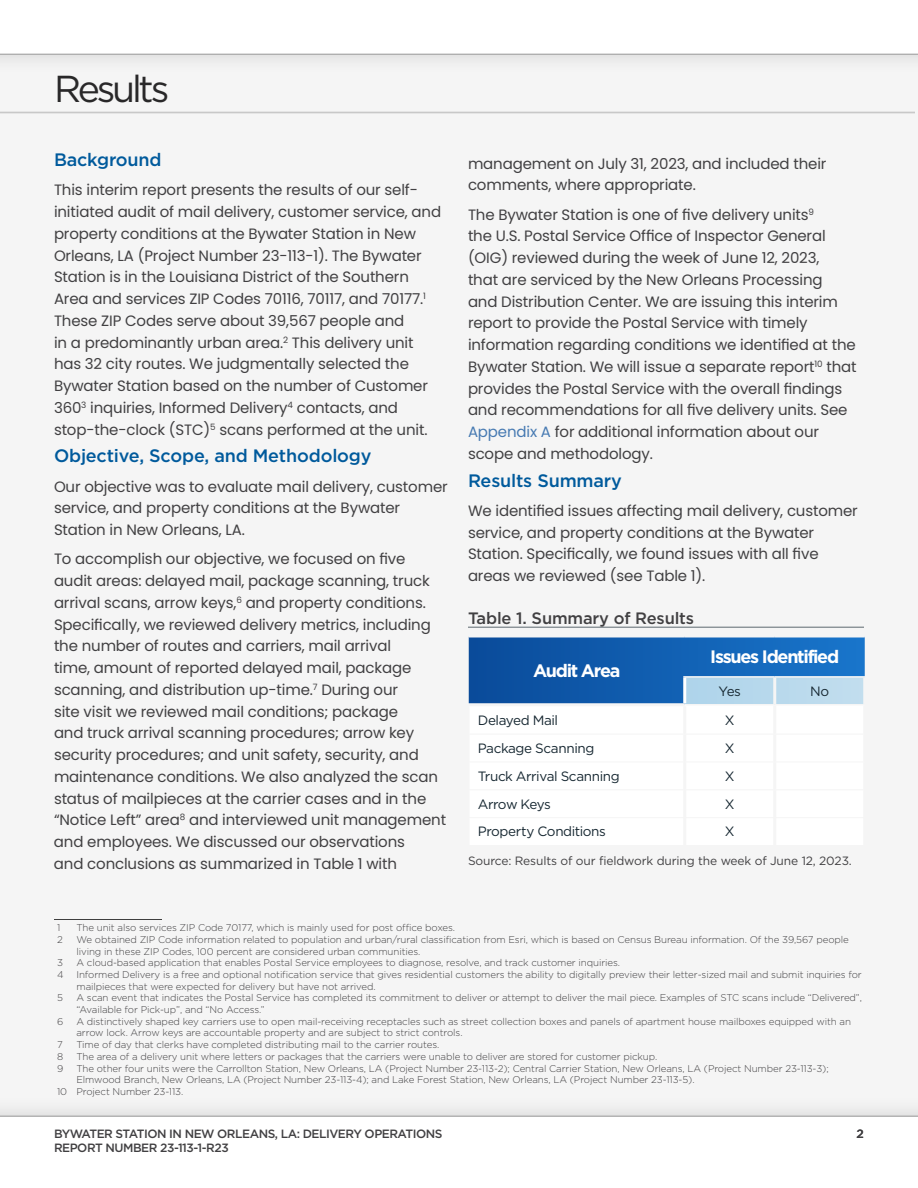
<style>
.page{position:relative;width:918px;height:1188px;background:#fff}
.page>*{position:absolute;margin:0;border:0;box-sizing:border-box;transform-origin:0 0}
.t1{font:37.5px "Gotham";letter-spacing:-.085em;color:#292829}
.t2{font:500 18px "Gotham";letter-spacing:-.01em;color:#005a9c}
.t3{font:700 18px "Gotham";letter-spacing:-.07em;color:#fff}
.t4{font:500 16.5px "Gotham";letter-spacing:-.01em;color:#414042}
.t5{font:15px/21.8px "Poppins";letter-spacing:-.01em;color:#414042}
.t6{font:13.5px "Gotham";letter-spacing:-.03em;color:#172832}
.t7{font:500 12px "Gotham";letter-spacing:-.04em;color:#414042}
.t8{font:12px "Gotham";letter-spacing:-.01em;color:#414042}
.t9{font:300 9.75px/11.7px "Gotham";letter-spacing:-.01em;color:#414042}
.s1{color:#477ab2}
</style>
<div class="page">
<div style="left:0;top:23px;width:918px;height:1115px;background:#f5f5f5"></div>
<div style="left:0;top:0;width:918px;height:75px;background:#efefef"></div>
<div style="left:0;top:0;width:918px;height:54px;background:#fff"></div>
<div style="left:0;top:1095px;width:918px;height:93px;background:#efefef"></div>
<div style="left:0;top:1116px;width:918px;height:72px;background:#fff"></div>
<div style="left:0;top:103px;width:918px;height:19px;background:#000;opacity:.2"></div>
<hr style="left:0;top:112px;width:915px;height:1px;background:#3e3e3e">
<hr style="left:0;top:113px;width:915px;height:1px;background:#3e3e3e">
<hr style="left:54px;top:919px;width:108px;height:1px;background:#3e3e3e">
<hr style="left:468px;top:627px;width:396px;height:1px;background:#5d696f">
<svg style="left:469px;top:637px;width:396px;height:67px;background:#2f74ba"></svg>
<hr style="left:468px;top:703px;width:217px;height:3px;background:#f5f5f5">
<hr style="left:773px;top:678px;width:3px;height:26px;background:#f5f5f5">
<hr style="left:683px;top:676px;width:92px;height:2px;background:#f5f5f5">
<hr style="left:775px;top:676px;width:91px;height:2px;background:#f5f5f5">
<hr style="left:683px;top:678px;width:3px;height:25px;background:#fff">
<hr style="left:863px;top:678px;width:3px;height:26px;background:#f5f5f5">
<h1 class="t1" style="left:54px;top:68px;width:117px">Results</h1>
<p class="t2" style="left:54px;top:150px;width:109px">Background</p>
<p class="t5" style="left:54px;top:179px;width:389px">This interim report presents the results of our self&shy;initiated audit of mail delivery, customer service, and property conditions at the Bywater Station in New Orleans, LA (Project Number 23-113-1). The Bywater Station is in the Louisiana District of the Southern Area and services ZIP Codes 70116, 70117, and 70177.<sup>1<br></sup>These ZIP Codes serve about 39,567 people and<br>in a predominantly urban area.<sup>2</sup> This delivery unit has 32 city routes. We judgmentally selected the Bywater Station based on the number of Customer 360<sup>3</sup> inquiries, Informed Delivery<sup>4</sup> contacts, and stop-the-clock (STC)<sup>5</sup> scans performed at the unit.</p>
<p class="t2" style="left:54px;top:446px;width:319px">Objective, Scope, and Methodology</p>
<p class="t5" style="left:54px;top:476px;width:395px">Our objective was to evaluate mail delivery, customer service, and property conditions at the Bywater<br>Station in New Orleans, LA.</p>
<p class="t5" style="left:54px;top:548px;width:394px">To accomplish our objective, we focused on five audit areas: delayed mail, package scanning, truck arrival scans, arrow keys,<sup>6</sup> and property conditions.<br>Specifically, we reviewed delivery metrics, including the number of routes and carriers, mail arrival<br>time, amount of reported delayed mail, package scanning, and distribution up-time.<sup>7</sup> During our<br>site visit we reviewed mail conditions; package<br>and truck arrival scanning procedures; arrow key security procedures; and unit safety, security, and maintenance conditions. We also analyzed the scan status of mailpieces at the carrier cases and in the “Notice Left” area<sup>8</sup> and interviewed unit management and employees. We discussed our observations<br>and conclusions as summarized in Table 1 with</p>
<p class="t5" style="left:468px;top:153px;width:360px">management on July 31, 2023, and included their comments, where appropriate.</p>
<p class="t5" style="left:468px;top:204px;width:390px">The Bywater Station is one of five delivery units<sup>9<br></sup>the U.S. Postal Service Office of Inspector General (OIG) reviewed during the week of June 12, 2023,<br>that are serviced by the New Orleans Processing<br>and Distribution Center. We are issuing this interim report to provide the Postal Service with timely information regarding conditions we identified at the Bywater Station. We will issue a separate report<sup>10</sup> that provides the Postal Service with the overall findings and recommendations for all five delivery units. See <span class="s1">Appendix A</span> for additional information about our scope and methodology.</p>
<p class="t2" style="left:468px;top:470px;width:155px">Results Summary</p>
<p class="t5" style="left:468px;top:500px;width:391px">We identified issues affecting mail delivery, customer service, and property conditions at the Bywater Station. Specifically, we found issues with all five areas we reviewed (see Table 1).</p>
<p class="t4" style="left:468px;top:609px;width:228px">Table 1. Summary of Results</p>
<p class="t3" style="left:533px;top:661px;width:89px">Audit Area</p>
<p class="t3" style="left:710px;top:647px;width:130px">Issues Identified</p>
<p class="t6" style="left:718px;top:684px;width:24px">Yes</p>
<p class="t6" style="left:810px;top:684px;width:21px">No</p>
<p class="t6" style="left:478px;top:713px;width:82px">Delayed Mail</p>
<p class="t6" style="left:725px;top:713px;width:11px">X</p>
<p class="t6" style="left:478px;top:741px;width:118px">Package Scanning</p>
<p class="t6" style="left:725px;top:741px;width:11px">X</p>
<p class="t6" style="left:478px;top:769px;width:144px">Truck Arrival Scanning</p>
<p class="t6" style="left:725px;top:769px;width:11px">X</p>
<p class="t6" style="left:478px;top:796px;width:75px">Arrow Keys</p>
<p class="t6" style="left:725px;top:796px;width:11px">X</p>
<p class="t6" style="left:478px;top:824px;width:130px">Property Conditions</p>
<p class="t6" style="left:725px;top:824px;width:11px">X</p>
<p class="t8" style="left:468px;top:855px;width:385px">Source: Results of our fieldwork during the week of June 12, 2023.</p>
<p class="t9" style="left:57px;top:922px;width:5px">1</p>
<p class="t9" style="left:76px;top:922px;width:380px">The unit also services ZIP Code 70177, which is mainly used for post office boxes.</p>
<p class="t9" style="left:57px;top:933px;width:7px">2</p>
<p class="t9" style="left:76px;top:933px;width:774px">We obtained ZIP Code information related to population and urban/rural classification from Esri, which is based on Census Bureau information. Of the 39,567 people living in these ZIP Codes, 100 percent are considered urban communities.</p>
<p class="t9" style="left:57px;top:957px;width:7px">3</p>
<p class="t9" style="left:76px;top:957px;width:545px">A cloud-based application that enables Postal Service employees to diagnose, resolve, and track customer inquiries.</p>
<p class="t9" style="left:57px;top:969px;width:8px">4</p>
<p class="t9" style="left:76px;top:969px;width:787px">Informed Delivery is a free and optional notification service that gives residential customers the ability to digitally preview their letter-sized mail and submit inquiries for mailpieces that were expected for delivery but have not arrived.</p>
<p class="t9" style="left:57px;top:992px;width:7px">5</p>
<p class="t9" style="left:76px;top:992px;width:787px">A scan event that indicates the Postal Service has completed its commitment to deliver or attempt to deliver the mail piece. Examples of STC scans include “Delivered”, “Available for Pick-up”, and “No Access.”</p>
<p class="t9" style="left:57px;top:1015px;width:8px">6</p>
<p class="t9" style="left:76px;top:1015px;width:776px">A distinctively shaped key carriers use to open mail-receiving receptacles such as street collection boxes and panels of apartment house mailboxes equipped with an arrow lock. Arrow keys are accountable property and are subject to strict controls.</p>
<p class="t9" style="left:57px;top:1039px;width:7px">7</p>
<p class="t9" style="left:76px;top:1039px;width:364px">Time of day that clerks have completed distributing mail to the carrier routes.</p>
<p class="t9" style="left:57px;top:1050px;width:8px">8</p>
<p class="t9" style="left:76px;top:1050px;width:582px">The area of a delivery unit where letters or packages that the carriers were unable to deliver are stored for customer pickup.</p>
<p class="t9" style="left:57px;top:1062px;width:8px">9</p>
<p class="t9" style="left:76px;top:1062px;width:754px">The other four units were the Carrollton Station, New Orleans, LA (Project Number 23-113-2); Central Carrier Station, New Orleans, LA (Project Number 23-113-3);</p>
<p class="t9" style="left:76px;top:1074px;width:620px">Elmwood Branch, New Orleans, LA (Project Number 23-113-4); and Lake Forest Station, New Orleans, LA (Project Number 23-113-5).</p>
<p class="t9" style="left:57px;top:1086px;width:128px">10 Project Number 23-113.</p>
<p class="t7" style="left:54px;top:1127px;width:390px">BYWATER STATION IN NEW ORLEANS, LA: DELIVERY OPERATIONS</p>
<p class="t7" style="left:857px;top:1127px;width:9px">2</p>
<p class="t7" style="left:54px;top:1141px;width:176px">REPORT NUMBER 23-113-1-R23</p>
</div>
